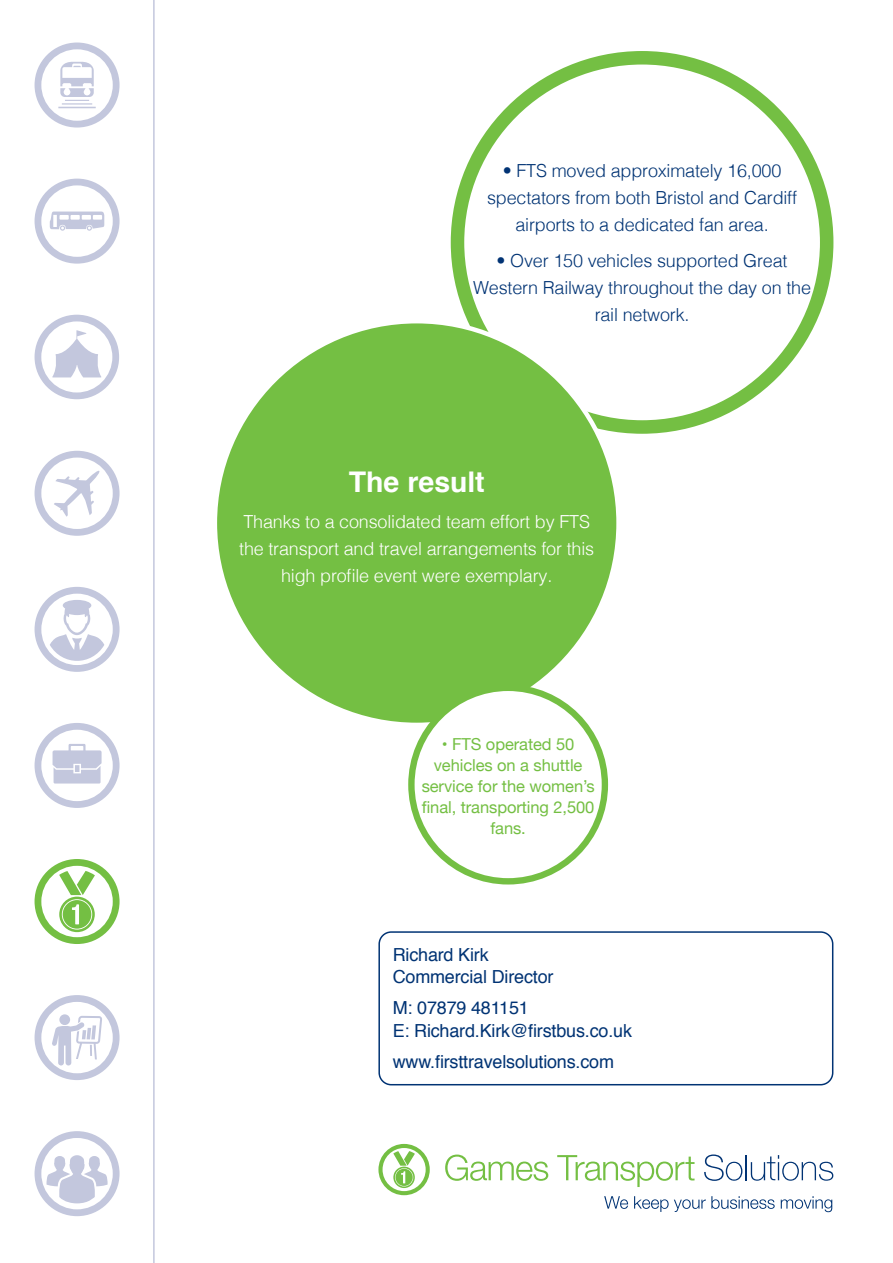
<style>
.page{position:relative;width:893px;height:1263px;background:#fff}
.page>*{position:absolute;margin:0;border:0;box-sizing:border-box;transform-origin:0 0}
.A4_Sub_Head{font:700 28.5px "Helvetica";color:#fff}
.A4_Body_Copy{font:300 18px/27px "Helvetica";letter-spacing:-.01em;color:#013374;text-align:center}
.A4_Body_Copy-2{font:300 18px/27px "Helvetica";letter-spacing:-.01em;color:#fff;text-align:center}
.t1{font:18px/22.5px "Helvetica";letter-spacing:-.01em;color:#013374}
.t2{font:16.5px/21px "Helvetica Neue";letter-spacing:-.005em;color:#74bf43;text-align:center}
</style>
<div class="page">
<div style="left:378px;top:931px;width:455px;height:154px;border:2px solid #013374;border-radius:12px"></div>
<svg style="left:445px;top:1154px;width:103px;height:27px"></svg>
<svg style="left:557px;top:1155px;width:137px;height:32px"></svg>
<svg style="left:704px;top:1154px;width:38px;height:27px"></svg>
<hr style="left:745px;top:1155px;width:2px;height:25px;background:#013374">
<svg style="left:751px;top:1155px;width:82px;height:26px"></svg>
<svg style="left:378px;top:1144px;width:52px;height:51px"></svg>
<svg style="left:604px;top:1196px;width:228px;height:16px"></svg>
<svg style="left:35px;top:859px;width:85px;height:85px"></svg>
<svg style="left:35px;top:587px;width:85px;height:85px"></svg>
<svg style="left:35px;top:451px;width:85px;height:85px"></svg>
<svg style="left:35px;top:723px;width:85px;height:85px"></svg>
<svg style="left:35px;top:179px;width:85px;height:85px"></svg>
<svg style="left:35px;top:315px;width:84px;height:84px"></svg>
<svg style="left:35px;top:43px;width:85px;height:85px"></svg>
<svg style="left:35px;top:995px;width:85px;height:85px"></svg>
<svg style="left:35px;top:1131px;width:85px;height:85px"></svg>
<hr style="left:153px;top:0;width:2px;height:1263px;background:#c3c7dd">
<svg style="left:451px;top:58px;width:382px;height:369px"></svg>
<div style="left:451px;top:51px;width:382px;height:383px;border:14px solid #74bf43;border-radius:50%"></div>
<div style="left:215px;top:321px;width:404px;height:404px;background:#74bf43;border-radius:50%"></div>
<svg style="left:411px;top:688px;width:194px;height:193px"></svg>
<svg style="left:411px;top:688px;width:175px;height:163px"></svg>
<div style="left:408px;top:685px;width:200px;height:199px;border:6px solid #74bf43;border-radius:50%"></div>
<p class="A4_Body_Copy" style="left:487px;top:156px;width:312px">• FTS moved approximately 16,000 spectators from both Bristol and Cardiff airports to a dedicated fan area.</p>
<p class="A4_Body_Copy" style="left:473px;top:245px;width:339px">• Over 150 vehicles supported Great<br>Western Railway throughout the day on the rail network.</p>
<p class="A4_Sub_Head" style="left:349px;top:459px;width:137px">The result</p>
<p class="A4_Body_Copy-2" style="left:239px;top:506px;width:357px">Thanks to a consolidated team effort by FTS the transport and travel arrangements for this high profile event were exemplary.</p>
<p class="t2" style="left:422px;top:735px;width:174px">• FTS operated 50 vehicles on a shuttle service for the women’s final, transporting 2,500 fans.</p>
<p class="t1" style="left:393px;top:943px;width:162px">Richard Kirk<br>Commercial Director</p>
<p class="t1" style="left:393px;top:997px;width:241px">M: 07879 481151<br>E: Richard.Kirk@firstbus.co.uk</p>
<p class="t1" style="left:393px;top:1050px;width:223px">www.firsttravelsolutions.com</p>
</div>
